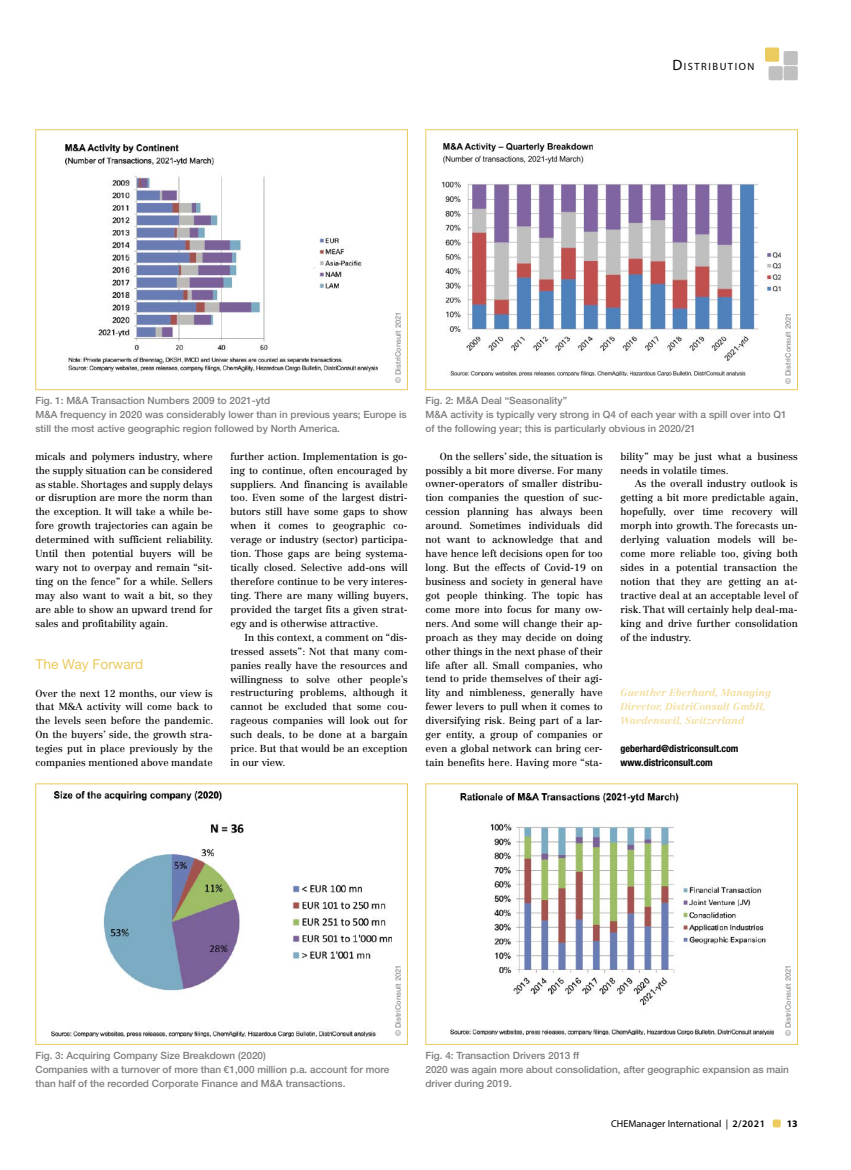
<style>
.page{position:relative;width:851px;height:1170px;background:#fff}
.page>*{position:absolute;margin:0;border:0;box-sizing:border-box;transform-origin:0 0}
.t1{font:13.75px "Helvetica Neue LT Std";color:#ebca5e}
.t2{font:10.5px "Myriad Pro";letter-spacing:.145em;color:#000}
.t3{font:10px/13.9px "Centennial LT Std";color:#000;text-align:justify}
.t4{font:500 10px/13.9px "Helvetica Neue LT Std";color:#7c7c7c}
.t5{font:italic 700 10px/13.9px "Centennial LT Std";color:#f3de9d}
.t6{font:700 condensed 10px/13.9px "Helvetica Neue LT Std";color:#000}
.t7{font:10px "Myriad Pro";color:#000}
.t8{font:700 10px "Myriad Pro";color:#000}
.t9{font:500 7.5px "Helvetica Neue LT Std";color:#939393}
.s1{font-size:15px}
.s2{font-weight:600}
</style>
<div class="page">
<img style="left:65px;top:144px;width:313px;height:227px">
<div style="left:35px;top:129px;width:372px;height:261px;border:1px solid #ebca5e"></div>
<img style="left:442px;top:144px;width:338px;height:232px">
<div style="left:425px;top:129px;width:372px;height:261px;border:1px solid #ebca5e"></div>
<img style="left:52px;top:791px;width:339px;height:245px">
<div style="left:35px;top:783px;width:372px;height:261px;border:1px solid #ebca5e"></div>
<img style="left:450px;top:793px;width:323px;height:241px">
<div style="left:425px;top:783px;width:372px;height:261px;border:1px solid #ebca5e"></div>
<div style="left:772px;top:1119px;width:8px;height:8px;background:#ebca5e;border-radius:2px"></div>
<div style="left:764px;top:47px;width:15px;height:15px;background:#ebca5e;border-radius:2px"></div>
<div style="left:768px;top:66px;width:14px;height:14px;background:#c0c0c0;border-radius:2px"></div>
<div style="left:783px;top:51px;width:14px;height:14px;background:#c0c0c0;border-radius:2px"></div>
<div style="left:783px;top:66px;width:14px;height:14px;background:#c0c0c0;border-radius:2px"></div>
<p class="t9" style="left:393px;top:383px;width:73px;rotate:-90deg">© DistriConsult 2021</p>
<p class="t2" style="left:672px;top:60px;width:83px"><span class="s1">D</span>ISTRIBUTION</p>
<p class="t9" style="left:783px;top:384px;width:73px;rotate:-90deg">© DistriConsult 2021</p>
<p class="t4" style="left:35px;top:393px;width:373px">Fig. 1: M&amp;A Transaction Numbers 2009 to 2021-ytd<br>M&amp;A frequency in 2020 was considerably lower than in previous years; Europe is still the most active geographic region followed by North America.</p>
<p class="t4" style="left:425px;top:393px;width:362px">Fig. 2: M&amp;A Deal “Seasonality”<br>M&amp;A activity is typically very strong in Q4 of each year with a spill over into Q1 of the following year; this is particularly obvious in 2020/21</p>
<p class="t3" style="left:35px;top:449px;width:179px">micals and polymers industry, where the supply situation can be considered as stable. Shortages and supply delays or disruption are more the norm than the exception. It will take a while be&shy;fore growth trajectories can again be determined with sufficient reliability.<br>Until then potential buyers will be wary not to overpay and remain “sit&shy;ting on the fence” for a while. Sellers may also want to wait a bit, so they are able to show an upward trend for sales and profitability again.</p>
<h1 class="t1" style="left:35px;top:655px;width:109px">The Way Forward</h1>
<p class="t3" style="left:35px;top:686px;width:179px">Over the next 12 months, our view is that M&amp;A activity will come back to the levels seen before the pandemic.<br>On the buyers’ side, the growth stra&shy;tegies put in place previously by the companies mentioned above mandate</p>
<p class="t3" style="left:230px;top:449px;width:179px">further action. Implementation is go&shy;ing to continue, often encouraged by suppliers. And financing is available too. Even some of the largest distri&shy;butors still have some gaps to show when it comes to geographic co&shy;verage or industry (sector) participa&shy;tion. Those gaps are being systema&shy;tically closed. Selective add-ons will therefore continue to be very interes&shy;ting. There are many willing buyers, provided the target fits a given strat&shy;egy and is otherwise attractive.</p>
<p class="t3" style="left:230px;top:630px;width:179px;text-indent:14px">In this context, a comment on “dis&shy;tressed assets”: Not that many com&shy;panies really have the resources and willingness to solve other people’s restructuring problems, although it cannot be excluded that some cou&shy;rageous companies will look out for such deals, to be done at a bargain price. But that would be an exception in our view.</p>
<p class="t3" style="left:425px;top:449px;width:179px;text-indent:14px">On the sellers’ side, the situation is possibly a bit more diverse. For many owner-operators of smaller distribu&shy;tion companies the question of suc&shy;cession planning has always been around. Sometimes individuals did not want to acknowledge that and have hence left decisions open for too long. But the effects of Covid-19 on business and society in general have got people thinking. The topic has come more into focus for many ow&shy;ners. And some will change their ap&shy;proach as they may decide on doing other things in the next phase of their life after all. Small companies, who tend to pride themselves of their agi&shy;lity and nimbleness, generally have fewer levers to pull when it comes to diversifying risk. Being part of a lar&shy;ger entity, a group of companies or even a global network can bring cer&shy;tain benefits here. Having more “sta-</p>
<p class="t3" style="left:620px;top:449px;width:179px">bility” may be just what a business needs in volatile times.</p>
<p class="t3" style="left:620px;top:477px;width:179px;text-indent:14px">As the overall industry outlook is getting a bit more predictable again, hopefully, over time recovery will morph into growth. The forecasts un&shy;derlying valuation models will be&shy;come more reliable too, giving both sides in a potential transaction the notion that they are getting an at&shy;tractive deal at an acceptable level of risk. That will certainly help deal-ma&shy;king and drive further consolidation of the industry.</p>
<p class="t5" style="left:620px;top:685px;width:152px">Guenther Eberhard, Managing<br>Director, DistriConsult GmbH,<br>Waedenswil, Switzerland</p>
<p class="t6" style="left:620px;top:741px;width:119px">geberhard@districonsult.com www.districonsult.com</p>
<p class="t9" style="left:393px;top:1036px;width:73px;rotate:-90deg">© DistriConsult 2021</p>
<p class="t9" style="left:783px;top:1036px;width:73px;rotate:-90deg">© DistriConsult 2021</p>
<p class="t4" style="left:35px;top:1047px;width:355px">Fig. 3: Acquiring Company Size Breakdown (2020)<br>Companies with a turnover of more than €1,000 million p.a. account for more than half of the recorded Corporate Finance and M&amp;A transactions.</p>
<p class="t4" style="left:425px;top:1047px;width:365px">Fig. 4: Transaction Drivers 2013 ff<br>2020 was again more about consolidation, after geographic expansion as main driver during 2019.</p>
<p class="t7" style="left:611px;top:1117px;width:155px">CHEManager International | <span class="s2">2/2021</span></p>
<p class="t8" style="left:786px;top:1117px;width:13px">13</p>
</div>
